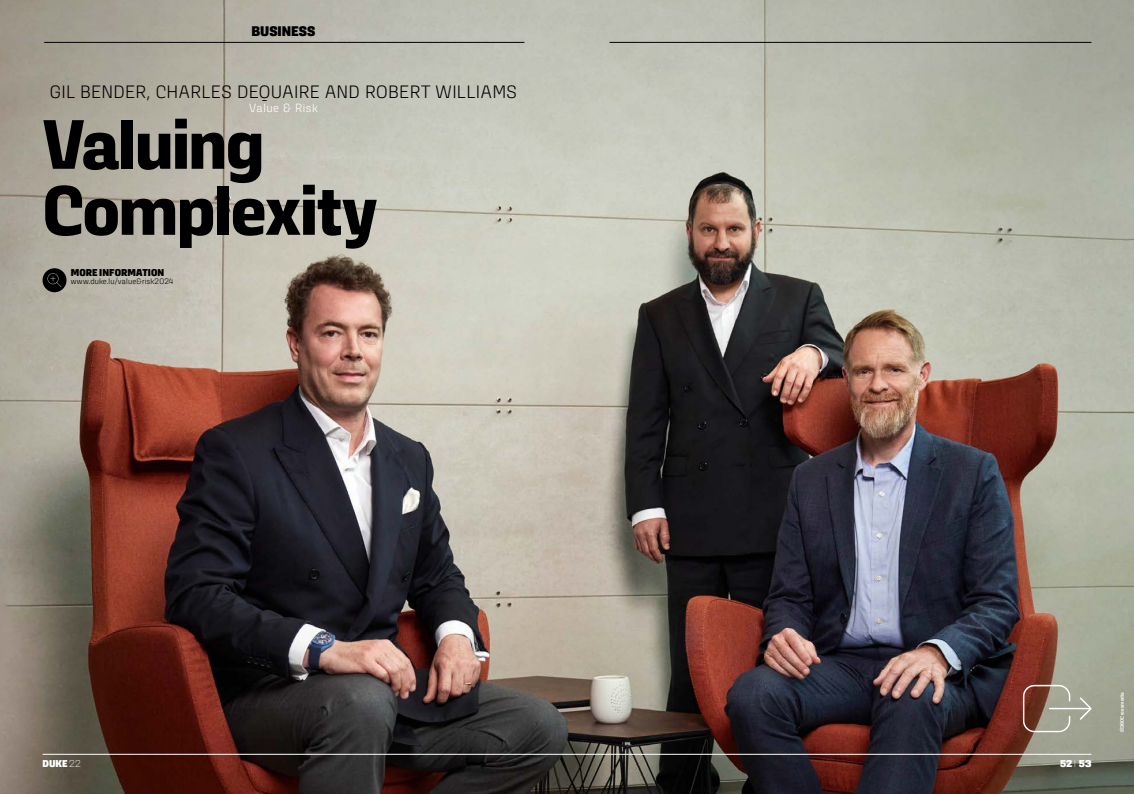
<style>
.page{position:relative;width:1134px;height:794px;background:#fff}
.page>*{position:absolute;margin:0;border:0;box-sizing:border-box;transform-origin:0 0}
.t1{font:700 70px/66px "Kawak";letter-spacing:-.03em;color:#000}
.t2{font:300 18px "Kawak";letter-spacing:.02em;color:#000}
.t3{font:900 14px "Kawak";letter-spacing:-.005em;color:#000}
.t4{font:300 12px "Kawak";letter-spacing:.045em;color:#fff}
.t5{font:900 10px "Kawak";letter-spacing:.005em;color:#000}
.t6{font:900 10px "Kawak";letter-spacing:.01em;color:#fff}
.t7{font:300 8px "Kawak";letter-spacing:.015em;color:#000}
.t8{font:500 5px "Kawak";letter-spacing:.02em;color:#fff}
.s1{font-weight:200}
</style>
<div class="page">
<img style="left:0;top:0;width:1134px;height:794px">
<hr style="left:43px;top:754px;width:524px;height:1px;background:#fff">
<svg style="left:1023px;top:685px;width:68px;height:47px;background:#9b8d7e"></svg>
<div style="left:43px;top:268px;width:24px;height:24px;background:#000;border-radius:50%"></div>
<svg style="left:48px;top:273px;width:13px;height:14px"></svg>
<hr style="left:567px;top:754px;width:524px;height:1px;background:#fff">
<hr style="left:44px;top:42px;width:480px;height:1px;background:#000">
<hr style="left:609px;top:42px;width:482px;height:1px;background:#000">
<p class="t3" style="left:251px;top:23px;width:65px">BUSINESS</p>
<p class="t2" style="left:50px;top:82px;width:468px">GIL BENDER, CHARLES DEQUAIRE AND ROBERT WILLIAMS</p>
<p class="t4" style="left:249px;top:101px;width:70px">Value &amp; Risk</p>
<h1 class="t1" style="left:43px;top:111px;width:336px">Valuing<br>Complexity</h1>
<p class="t5" style="left:71px;top:266px;width:95px">MORE INFORMATION</p>
<p class="t7" style="left:71px;top:277px;width:104px">www.duke.lu/value&amp;risk2024</p>
<p class="t6" style="left:43px;top:758px;width:40px">DUKE <span class="s1">22</span></p>
<p class="t6" style="left:1060px;top:758px;width:33px">52 <span class="s1">I</span> 53</p>
<p class="t8" style="left:1119px;top:732px;width:42px;rotate:-90deg">©360Crossmedia</p>
</div>
